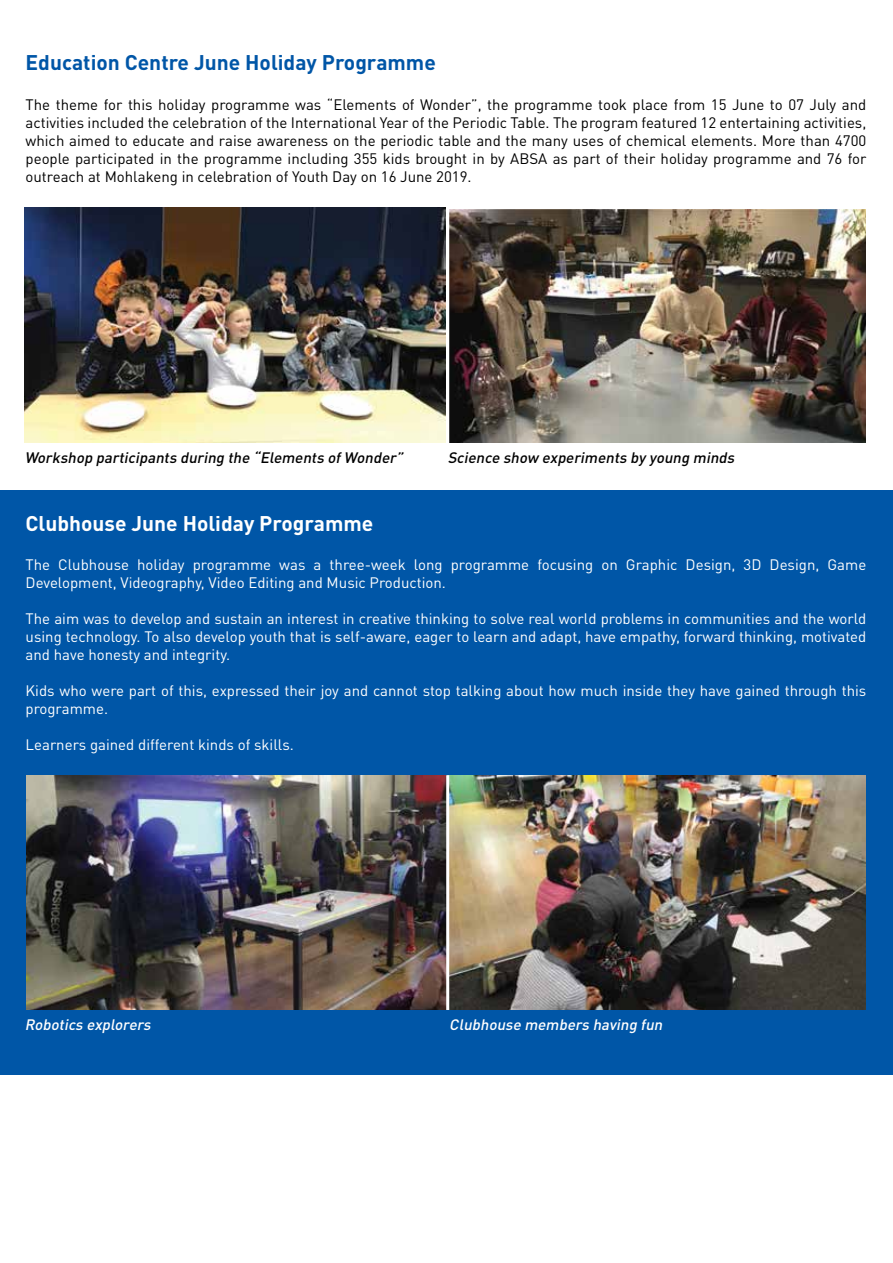
<style>
.page{position:relative;width:893px;height:1263px;background:#fff}
.page>*{position:absolute;margin:0;border:0;box-sizing:border-box;transform-origin:0 0}
.t1{font:700 21px "DIN Pro";color:#0056a7}
.t2{font:700 21px "DIN Pro";color:#fff}
.t3{font:15px/18px "DIN Pro";color:#fff}
.t4{font:15px/18px "DIN Pro";color:#000;text-align:justify}
.t5{font:italic 500 15px "DIN Pro";color:#000}
.t6{font:italic 500 15px "DIN Pro";color:#fff}
</style>
<div class="page">
<div style="left:0;top:490px;width:893px;height:584px;background:#0056a7"></div>
<img style="left:25px;top:208px;width:421px;height:234px">
<img style="left:27px;top:775px;width:838px;height:235px">
<img style="left:449px;top:210px;width:416px;height:233px">
<hr style="left:446px;top:775px;width:3px;height:235px;background:#fff">
<h1 class="t1" style="left:26px;top:48px;width:412px">Education Centre June Holiday Programme</h1>
<p class="t4" style="left:26px;top:95px;width:842px">The theme for this holiday programme was “Elements of Wonder”, the programme took place from 15 June to 07 July and activities included the celebration of the International Year of the Periodic Table. The program featured 12 entertaining activities, which aimed to educate and raise awareness on the periodic table and the many uses of chemical elements. More than 4700 people participated in the programme including 355 kids brought in by ABSA as part of their holiday programme and 76 for outreach at Mohlakeng in celebration of Youth Day on 16 June 2019.</p>
<p class="t5" style="left:25px;top:447px;width:383px">Workshop participants during the “Elements ofWonder”</p>
<p class="t5" style="left:448px;top:447px;width:291px">Science show experiments by young minds</p>
<h1 class="t2" style="left:26px;top:509px;width:349px">Clubhouse June Holiday Programme</h1>
<p class="t3" style="left:26px;top:555px;width:842px">The Clubhouse holiday programme was a three-week long programme focusing on Graphic Design, 3D Design, Game<br>Development, Videography, Video Editing and Music Production.</p>
<p class="t3" style="left:26px;top:609px;width:842px;text-align:justify">The aim was to develop and sustain an interest in creative thinking to solve real world problems in communities and the world using technology. To also develop youth that is self-aware, eager to learn and adapt, have empathy, forward thinking, motivated and have honesty and integrity.</p>
<p class="t3" style="left:26px;top:681px;width:842px">Kids who were part of this, expressed their joy and cannot stop talking about how much inside they have gained through this programme.</p>
<p class="t3" style="left:26px;top:735px;width:270px">Learners gained different kinds of skills.</p>
<p class="t6" style="left:25px;top:1014px;width:131px">Robotics explorers</p>
<p class="t6" style="left:449px;top:1014px;width:218px">Clubhouse members having fun</p>
</div>
